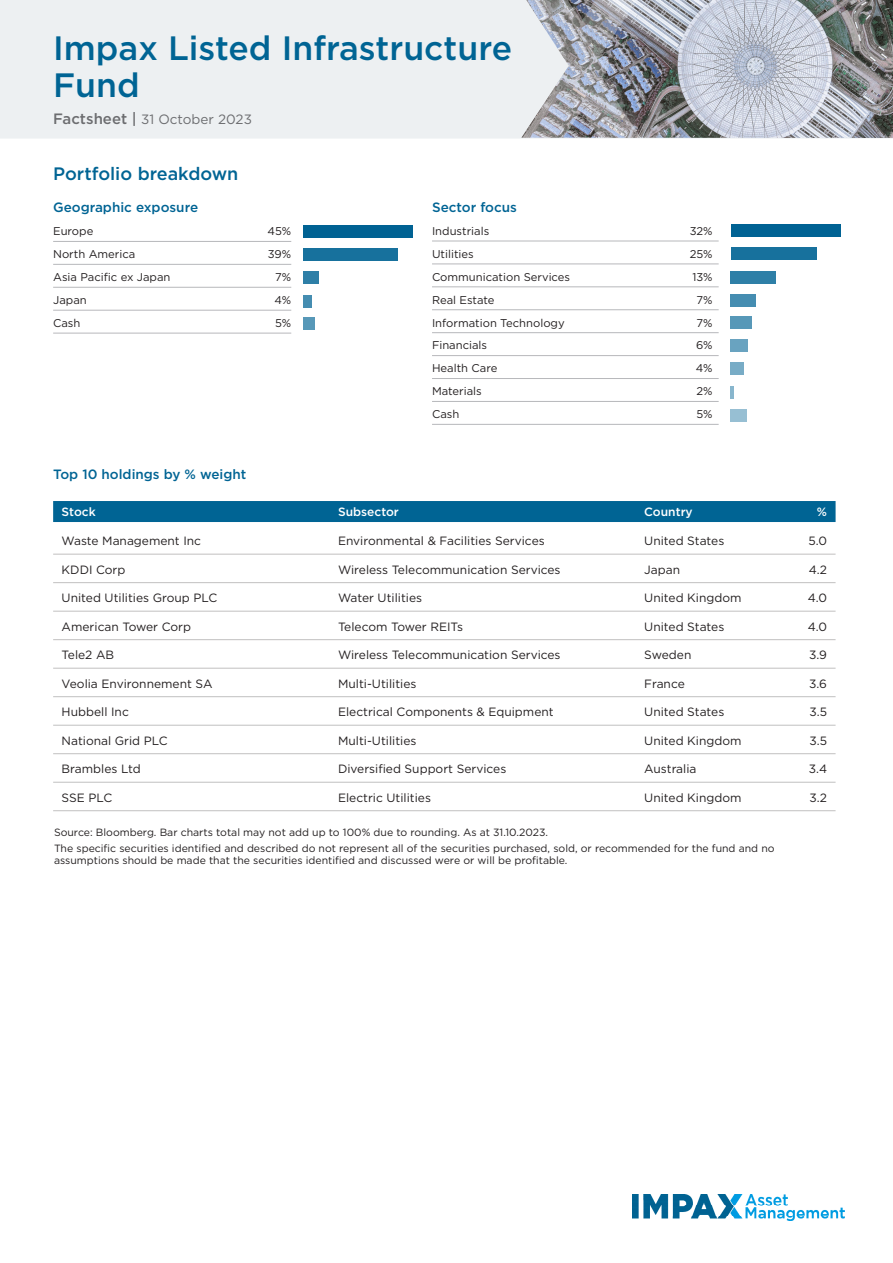
<style>
.page{position:relative;width:893px;height:1263px;background:#fff}
.page>*{position:absolute;margin:0;border:0;box-sizing:border-box;transform-origin:0 0}
.t1{font:500 33.75px/36.9px "Gotham";color:#006494}
.t2{font:500 18px "Gotham";color:#006494}
.t3{font:500 13.5px "Gotham";color:#006494}
.t4{font:13.5px "Gotham";color:#6c6d70}
.t5{font:12px "Gotham";color:#231f20}
.t6{font:500 12px "Gotham";color:#fff}
.t7{font:11.25px "Gotham";color:#231f20}
.t8{font:10.5px/16.2px "Gotham";color:#231f20}
.s1{font-weight:500;font-size:15px}
</style>
<div class="page">
<img style="left:632px;top:1195px;width:212px;height:26px">
<div style="left:53px;top:501px;width:783px;height:21px;background:#006494"></div>
<hr style="left:53px;top:554px;width:783px;height:1px;background:#c1c0c0">
<hr style="left:53px;top:582px;width:783px;height:1px;background:#c1c0c0">
<hr style="left:53px;top:611px;width:783px;height:1px;background:#c1c0c0">
<hr style="left:53px;top:639px;width:783px;height:1px;background:#c1c0c0">
<hr style="left:53px;top:668px;width:783px;height:1px;background:#c1c0c0">
<hr style="left:53px;top:696px;width:783px;height:1px;background:#c1c0c0">
<hr style="left:53px;top:725px;width:783px;height:1px;background:#c1c0c0">
<hr style="left:53px;top:753px;width:783px;height:1px;background:#c1c0c0">
<hr style="left:53px;top:782px;width:783px;height:1px;background:#c1c0c0">
<hr style="left:53px;top:810px;width:783px;height:1px;background:#c1c0c0">
<hr style="left:53px;top:241px;width:238px;height:1px;background:#b7b8bb">
<hr style="left:53px;top:264px;width:238px;height:1px;background:#b7b8bb">
<hr style="left:53px;top:287px;width:238px;height:1px;background:#b7b8bb">
<hr style="left:53px;top:310px;width:238px;height:1px;background:#b7b8bb">
<hr style="left:53px;top:333px;width:238px;height:1px;background:#b7b8bb">
<div style="left:303px;top:225px;width:110px;height:13px;background:#006293"></div>
<div style="left:303px;top:248px;width:95px;height:13px;background:#17719d"></div>
<div style="left:303px;top:271px;width:15px;height:12px;background:#2e7fa7"></div>
<div style="left:303px;top:295px;width:9px;height:12px;background:#458db1"></div>
<div style="left:303px;top:317px;width:11px;height:13px;background:#5798b8"></div>
<div style="left:0;top:0;width:893px;height:139px;background:#edf0f2"></div>
<img style="left:521px;top:0;width:372px;height:138px">
<svg style="left:522px;top:0;width:118px;height:138px;background:#a9acb4"></svg>
<hr style="left:432px;top:241px;width:287px;height:1px;background:#b7b8bb">
<hr style="left:432px;top:264px;width:287px;height:1px;background:#b7b8bb">
<hr style="left:432px;top:287px;width:287px;height:1px;background:#b7b8bb">
<hr style="left:432px;top:309px;width:287px;height:1px;background:#b7b8bb">
<hr style="left:432px;top:332px;width:287px;height:1px;background:#b7b8bb">
<hr style="left:432px;top:355px;width:287px;height:1px;background:#b7b8bb">
<hr style="left:432px;top:378px;width:287px;height:1px;background:#b7b8bb">
<hr style="left:432px;top:401px;width:287px;height:1px;background:#b7b8bb">
<hr style="left:432px;top:424px;width:287px;height:1px;background:#b7b8bb">
<div style="left:730px;top:224px;width:110px;height:13px;background:#006293"></div>
<div style="left:730px;top:247px;width:86px;height:13px;background:#17719d"></div>
<div style="left:730px;top:271px;width:46px;height:13px;background:#2e7fa7"></div>
<div style="left:730px;top:294px;width:26px;height:12px;background:#458db1"></div>
<div style="left:730px;top:316px;width:22px;height:13px;background:#5798b8"></div>
<div style="left:730px;top:339px;width:18px;height:13px;background:#69a3c0"></div>
<div style="left:730px;top:362px;width:14px;height:13px;background:#78acc6"></div>
<hr style="left:730px;top:386px;width:4px;height:13px;background:#88b6cd">
<div style="left:730px;top:409px;width:17px;height:12px;background:#97bfd3"></div>
<h1 class="t1" style="left:53px;top:29px;width:460px">Impax Listed Infrastructure<br>Fund</h1>
<p class="t4" style="left:53px;top:110px;width:200px"><span class="s1">Factsheet |</span> 31 October 2023</p>
<h2 class="t2" style="left:53px;top:162px;width:187px">Portfolio breakdown</h2>
<p class="t3" style="left:53px;top:199px;width:147px">Geographic exposure</p>
<p class="t7" style="left:53px;top:224px;width:42px">Europe</p>
<p class="t7" style="left:267px;top:224px;width:25px">45%</p>
<p class="t7" style="left:53px;top:247px;width:84px">North America</p>
<p class="t7" style="left:268px;top:247px;width:25px">39%</p>
<p class="t7" style="left:53px;top:270px;width:119px">Asia Pacific ex Japan</p>
<p class="t7" style="left:275px;top:270px;width:18px">7%</p>
<p class="t7" style="left:53px;top:293px;width:35px">Japan</p>
<p class="t7" style="left:274px;top:293px;width:18px">4%</p>
<p class="t7" style="left:53px;top:316px;width:29px">Cash</p>
<p class="t7" style="left:275px;top:316px;width:18px">5%</p>
<p class="t3" style="left:53px;top:465px;width:195px">Top 10 holdings by % weight</p>
<p class="t3" style="left:432px;top:198px;width:86px">Sector focus</p>
<p class="t7" style="left:432px;top:224px;width:59px">Industrials</p>
<p class="t7" style="left:690px;top:224px;width:25px">32%</p>
<p class="t7" style="left:432px;top:247px;width:43px">Utilities</p>
<p class="t7" style="left:690px;top:247px;width:25px">25%</p>
<p class="t7" style="left:432px;top:269px;width:140px">Communication Services</p>
<p class="t7" style="left:692px;top:269px;width:22px">13%</p>
<p class="t7" style="left:432px;top:292px;width:64px">Real Estate</p>
<p class="t7" style="left:697px;top:292px;width:18px">7%</p>
<p class="t7" style="left:432px;top:315px;width:134px">Information Technology</p>
<p class="t7" style="left:697px;top:315px;width:18px">7%</p>
<p class="t7" style="left:432px;top:338px;width:57px">Financials</p>
<p class="t7" style="left:696px;top:338px;width:18px">6%</p>
<p class="t7" style="left:432px;top:361px;width:67px">Health Care</p>
<p class="t7" style="left:696px;top:361px;width:18px">4%</p>
<p class="t7" style="left:432px;top:384px;width:51px">Materials</p>
<p class="t7" style="left:697px;top:384px;width:18px">2%</p>
<p class="t7" style="left:432px;top:407px;width:29px">Cash</p>
<p class="t7" style="left:696px;top:407px;width:18px">5%</p>
<p class="t6" style="left:62px;top:503px;width:36px">Stock</p>
<p class="t6" style="left:338px;top:503px;width:62px">Subsector</p>
<p class="t6" style="left:644px;top:503px;width:50px">Country</p>
<p class="t6" style="left:817px;top:503px;width:12px">%</p>
<p class="t5" style="left:62px;top:533px;width:141px">Waste Management Inc</p>
<p class="t5" style="left:338px;top:533px;width:208px">Environmental &amp; Facilities Services</p>
<p class="t5" style="left:644px;top:533px;width:82px">United States</p>
<p class="t5" style="left:808px;top:533px;width:20px">5.0</p>
<p class="t5" style="left:62px;top:562px;width:65px">KDDI Corp</p>
<p class="t5" style="left:338px;top:562px;width:224px">Wireless Telecommunication Services</p>
<p class="t5" style="left:644px;top:562px;width:37px">Japan</p>
<p class="t5" style="left:809px;top:562px;width:20px">4.2</p>
<p class="t5" style="left:62px;top:590px;width:157px">United Utilities Group PLC</p>
<p class="t5" style="left:338px;top:590px;width:86px">Water Utilities</p>
<p class="t5" style="left:644px;top:590px;width:99px">United Kingdom</p>
<p class="t5" style="left:808px;top:590px;width:21px">4.0</p>
<p class="t5" style="left:62px;top:619px;width:131px">American Tower Corp</p>
<p class="t5" style="left:338px;top:619px;width:127px">Telecom Tower REITs</p>
<p class="t5" style="left:644px;top:619px;width:82px">United States</p>
<p class="t5" style="left:808px;top:619px;width:21px">4.0</p>
<p class="t5" style="left:62px;top:647px;width:54px">Tele2 AB</p>
<p class="t5" style="left:338px;top:647px;width:224px">Wireless Telecommunication Services</p>
<p class="t5" style="left:644px;top:647px;width:49px">Sweden</p>
<p class="t5" style="left:809px;top:647px;width:20px">3.9</p>
<p class="t5" style="left:62px;top:676px;width:152px">Veolia Environnement SA</p>
<p class="t5" style="left:338px;top:676px;width:80px">Multi-Utilities</p>
<p class="t5" style="left:644px;top:676px;width:42px">France</p>
<p class="t5" style="left:809px;top:676px;width:20px">3.6</p>
<p class="t5" style="left:62px;top:704px;width:69px">Hubbell Inc</p>
<p class="t5" style="left:338px;top:704px;width:217px">Electrical Components &amp; Equipment</p>
<p class="t5" style="left:644px;top:704px;width:82px">United States</p>
<p class="t5" style="left:809px;top:704px;width:19px">3.5</p>
<p class="t5" style="left:62px;top:733px;width:108px">National Grid PLC</p>
<p class="t5" style="left:338px;top:733px;width:80px">Multi-Utilities</p>
<p class="t5" style="left:644px;top:733px;width:99px">United Kingdom</p>
<p class="t5" style="left:809px;top:733px;width:19px">3.5</p>
<p class="t5" style="left:62px;top:761px;width:81px">Brambles Ltd</p>
<p class="t5" style="left:338px;top:761px;width:170px">Diversified Support Services</p>
<p class="t5" style="left:644px;top:761px;width:54px">Australia</p>
<p class="t5" style="left:809px;top:761px;width:20px">3.4</p>
<p class="t5" style="left:62px;top:790px;width:52px">SSE PLC</p>
<p class="t5" style="left:338px;top:790px;width:94px">Electric Utilities</p>
<p class="t5" style="left:644px;top:790px;width:99px">United Kingdom</p>
<p class="t5" style="left:810px;top:790px;width:19px">3.2</p>
<p class="t8" style="left:54px;top:823px;width:722px">Source: Bloomberg. Bar charts total may not add up to 100% due to rounding. As at 31.10.2023.<br>The specific securities identified and described do not represent all of the securities purchased, sold, or recommended for the fund and no</p>
<p class="t8" style="left:54px;top:852px;width:515px">assumptions should be made that the securities identified and discussed were or will be profitable.</p>
</div>
